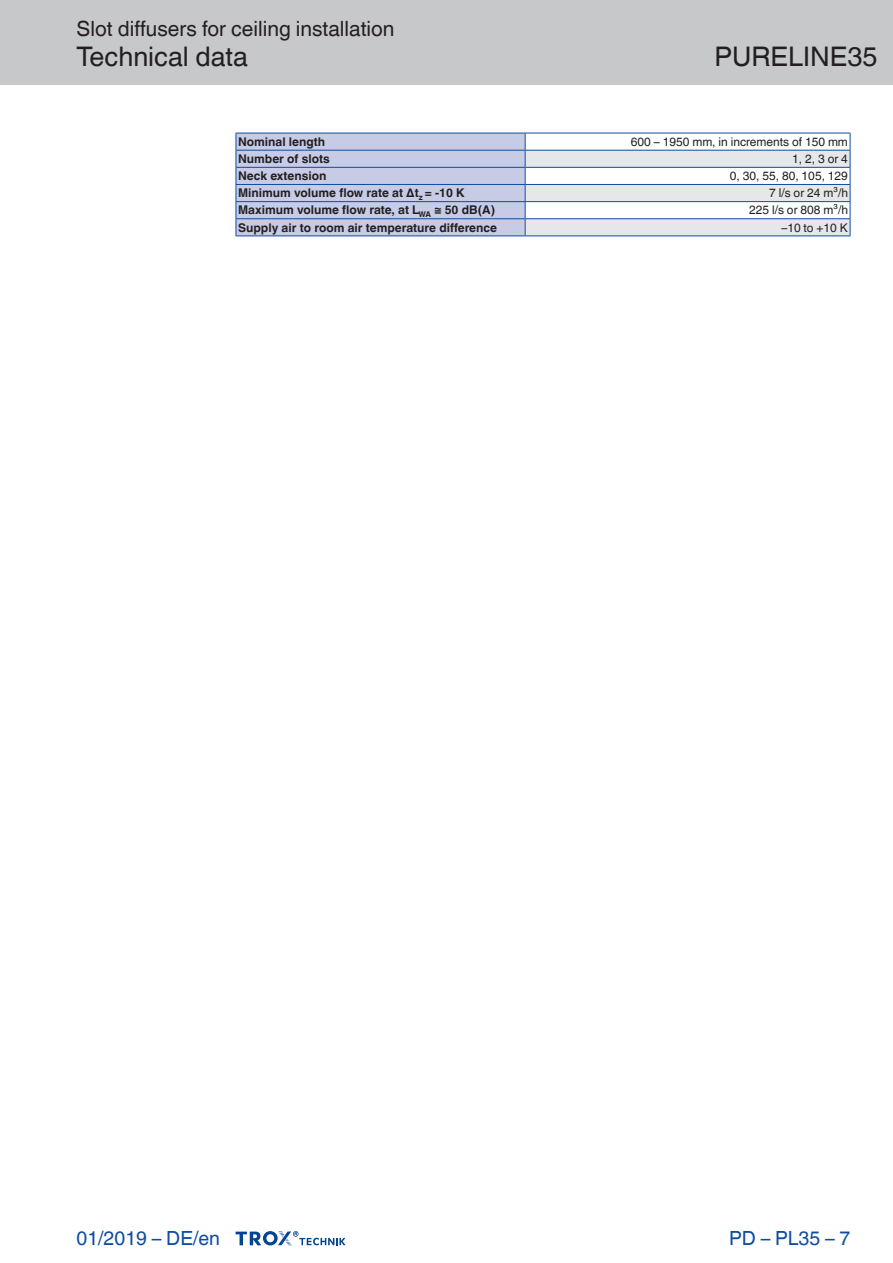
<style>
.page{position:relative;width:893px;height:1263px;background:#fff}
.page>*{position:absolute;margin:0;border:0;box-sizing:border-box;transform-origin:0 0}
.Navigation_2{font:27px "TROX Helvetica";color:#231f20}
.Navigation_3{font:27px "TROX Helvetica";color:#231f20}
.Navigation_1{font:21px "TROX Helvetica";color:#231f20}
.country{font:19.5px "TROX Helvetica";color:#0d4da1}
.pagina_li-re{font:19.5px "TROX Helvetica";color:#0d4da1}
.table_copy_h-cent_v{font:700 12px "TROX Helvetica";color:#231f20}
.table_copy_right_v-c{font:12px "TROX Helvetica";color:#231f20}
</style>
<div class="page">
<div style="left:0;top:0;width:893px;height:85px;background:#c7c8ca"></div>
<svg style="left:236px;top:1231px;width:110px;height:15px"></svg>
<svg style="left:236px;top:133px;width:615px;height:103px"></svg>
<p class="Navigation_1" style="left:77px;top:17px;width:319px">Slot diffusers for ceiling installation</p>
<p class="Navigation_2" style="left:77px;top:41px;width:173px">Technical data</p>
<p class="Navigation_3" style="left:714px;top:41px;width:164px">PURELINE35</p>
<p class="table_copy_h-cent_v" style="left:238px;top:135px;width:89px">Nominal length</p>
<p class="table_copy_right_v-c" style="left:631px;top:135px;width:219px">600 – 1950 mm, in increments of 150 mm</p>
<p class="table_copy_h-cent_v" style="left:238px;top:152px;width:93px">Number of slots</p>
<p class="table_copy_right_v-c" style="left:792px;top:152px;width:57px">1, 2, 3 or 4</p>
<p class="table_copy_h-cent_v" style="left:238px;top:169px;width:90px">Neck extension</p>
<p class="table_copy_right_v-c" style="left:730px;top:169px;width:120px">0, 30, 55, 80, 105, 129</p>
<p class="table_copy_h-cent_v" style="left:238px;top:186px;width:228px">Minimum volume flow rate at ∆t<sub>z</sub> = -10 K</p>
<p class="table_copy_right_v-c" style="left:769px;top:186px;width:80px">7 l/s or 24 m³/h</p>
<p class="table_copy_h-cent_v" style="left:238px;top:203px;width:259px">Maximum volume flow rate, at L<sub>WA</sub> ≅ 50 dB(A)</p>
<p class="table_copy_right_v-c" style="left:749px;top:203px;width:100px">225 l/s or 808 m³/h</p>
<p class="table_copy_h-cent_v" style="left:238px;top:220px;width:260px">Supply air to room air temperature difference</p>
<p class="table_copy_right_v-c" style="left:781px;top:220px;width:68px">–10 to +10 K</p>
<p class="country" style="left:77px;top:1227px;width:145px">01/2019 – DE/en</p>
<p class="pagina_li-re" style="left:729px;top:1227px;width:123px">PD – PL35 – 7</p>
</div>
